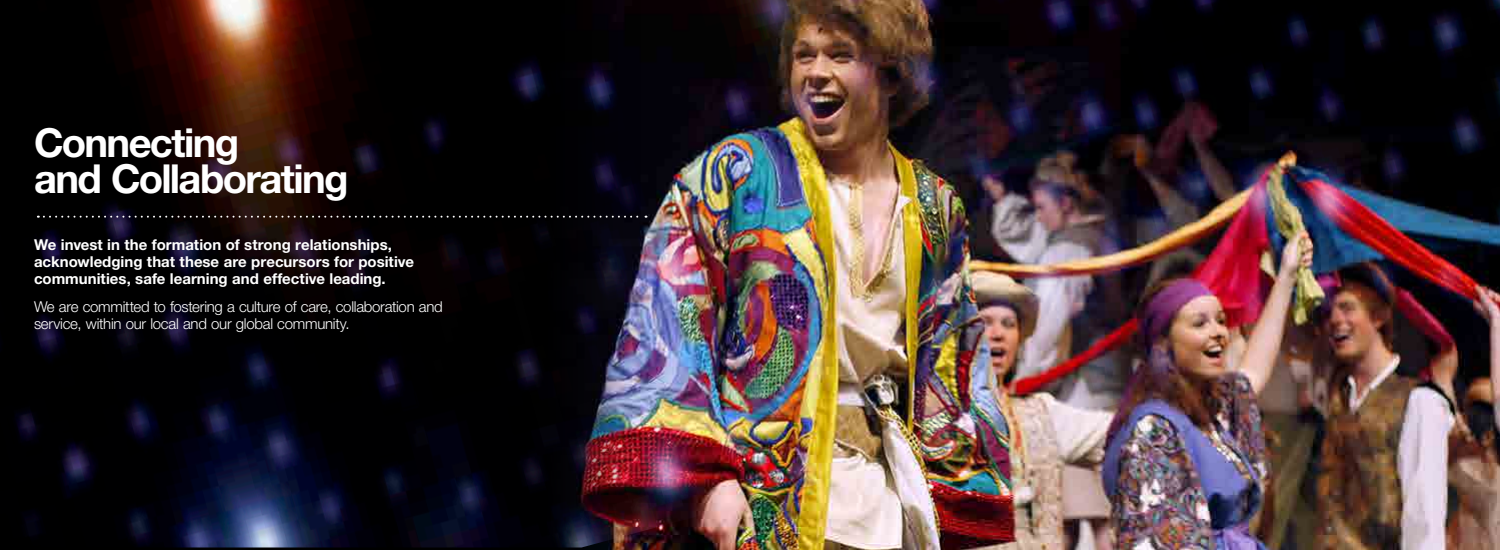
<style>
.page{position:relative;width:1500px;height:550px;background:#fff}
.page>*{position:absolute;margin:0;border:0;box-sizing:border-box;transform-origin:0 0}
.t1{font:700 40px/36px "Helvetica Neue LT Std";letter-spacing:-.04em;color:#fff}
.t2{font:700 15px/17px "Helvetica Neue LT Std";color:#fff}
.t3{font:300 15px/17px "Helvetica Neue LT Std";letter-spacing:-.02em;color:#fff}
</style>
<div class="page">
<img style="left:0;top:0;width:1500px;height:548px">
<svg style="left:38px;top:216px;width:609px;height:2px"></svg>
<h1 class="t1" style="left:34px;top:124px;width:316px">Connecting<br>and Collaborating</h1>
<p class="t2" style="left:34px;top:236px;width:382px">We invest in the formation of strong relationships, acknowledging that these are precursors for positive communities, safe learning and effective leading.</p>
<p class="t3" style="left:34px;top:298px;width:410px">We are committed to fostering a culture of care, collaboration and service, within our local and our global community.</p>
</div>
